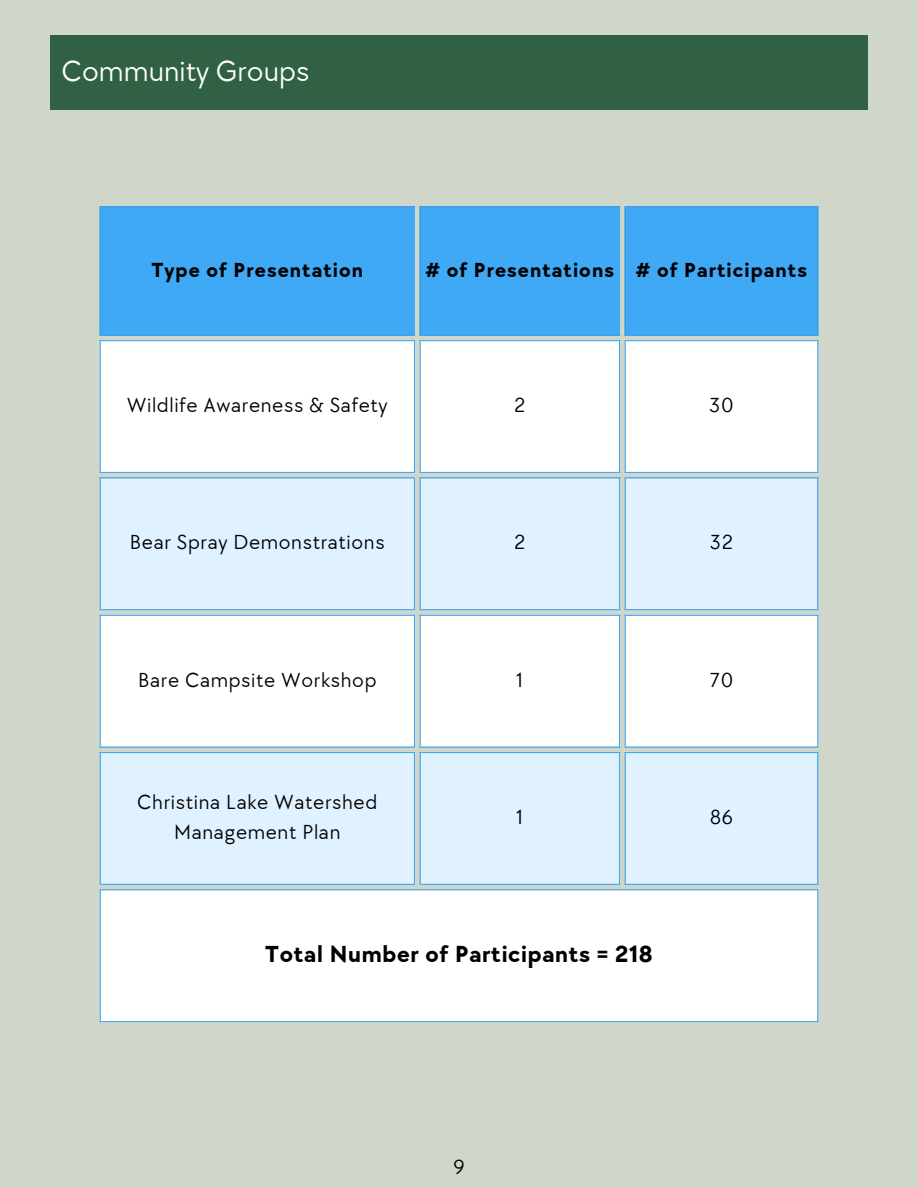
<style>
.page{position:relative;width:918px;height:1188px;background:#d0d6ca}
.page>*{position:absolute;margin:0;border:0;box-sizing:border-box;transform-origin:0 0}
.t1{font:30px "TT Chocolates";color:#fff}
.t2{font:700 24px "TT Chocolates";letter-spacing:.03em;color:#000}
.t3{font:21px/29.2px "TT Chocolates";letter-spacing:.03em;color:#000;text-align:center}
.t4{font:700 21px "TT Chocolates";letter-spacing:.05em;color:#000}
</style>
<div class="page">
<div style="left:50px;top:35px;width:818px;height:75px;background:#306145"></div>
<div style="left:101px;top:206px;width:716px;height:130px;background:#3fa9f5"></div>
<div style="left:101px;top:340px;width:716px;height:681px;background:#fff"></div>
<svg style="left:100px;top:477px;width:718px;height:408px;fill:#e0f2ff"></svg>
<hr style="left:100px;top:207px;width:1px;height:128px;background:#3fa9f5">
<hr style="left:414px;top:207px;width:1px;height:128px;background:#3fa9f5">
<hr style="left:100px;top:206px;width:315px;height:1px;background:#3fa9f5">
<hr style="left:100px;top:335px;width:315px;height:1px;background:#3fa9f5">
<hr style="left:419px;top:207px;width:2px;height:128px;background:#3fa9f5">
<hr style="left:619px;top:207px;width:1px;height:128px;background:#3fa9f5">
<hr style="left:419px;top:206px;width:201px;height:1px;background:#3fa9f5">
<hr style="left:419px;top:335px;width:201px;height:1px;background:#3fa9f5">
<hr style="left:625px;top:207px;width:1px;height:128px;background:#3fa9f5">
<hr style="left:817px;top:207px;width:1px;height:128px;background:#3fa9f5">
<hr style="left:625px;top:206px;width:193px;height:1px;background:#3fa9f5">
<hr style="left:625px;top:335px;width:193px;height:1px;background:#3fa9f5">
<hr style="left:100px;top:341px;width:1px;height:131px;background:#3fa9f5">
<hr style="left:414px;top:341px;width:1px;height:131px;background:#3fa9f5">
<hr style="left:100px;top:340px;width:315px;height:1px;background:#3fa9f5">
<hr style="left:100px;top:472px;width:315px;height:1px;background:#3fa9f5">
<hr style="left:419px;top:341px;width:2px;height:131px;background:#3fa9f5">
<hr style="left:619px;top:341px;width:1px;height:131px;background:#3fa9f5">
<hr style="left:419px;top:340px;width:201px;height:1px;background:#3fa9f5">
<hr style="left:419px;top:472px;width:201px;height:1px;background:#3fa9f5">
<hr style="left:625px;top:341px;width:1px;height:131px;background:#3fa9f5">
<hr style="left:817px;top:341px;width:1px;height:131px;background:#3fa9f5">
<hr style="left:625px;top:340px;width:193px;height:1px;background:#3fa9f5">
<hr style="left:625px;top:472px;width:193px;height:1px;background:#3fa9f5">
<hr style="left:100px;top:479px;width:1px;height:130px;background:#3fa9f5">
<hr style="left:414px;top:479px;width:1px;height:130px;background:#3fa9f5">
<hr style="left:100px;top:477px;width:315px;height:2px;background:#3fa9f5">
<hr style="left:100px;top:609px;width:315px;height:1px;background:#3fa9f5">
<hr style="left:419px;top:479px;width:2px;height:130px;background:#3fa9f5">
<hr style="left:619px;top:479px;width:1px;height:130px;background:#3fa9f5">
<hr style="left:419px;top:477px;width:201px;height:2px;background:#3fa9f5">
<hr style="left:419px;top:609px;width:201px;height:1px;background:#3fa9f5">
<hr style="left:625px;top:479px;width:1px;height:130px;background:#3fa9f5">
<hr style="left:817px;top:479px;width:1px;height:130px;background:#3fa9f5">
<hr style="left:625px;top:477px;width:193px;height:2px;background:#3fa9f5">
<hr style="left:625px;top:609px;width:193px;height:1px;background:#3fa9f5">
<hr style="left:100px;top:616px;width:1px;height:130px;background:#3fa9f5">
<hr style="left:414px;top:616px;width:1px;height:130px;background:#3fa9f5">
<hr style="left:100px;top:615px;width:315px;height:1px;background:#3fa9f5">
<hr style="left:100px;top:746px;width:315px;height:2px;background:#3fa9f5">
<hr style="left:419px;top:616px;width:2px;height:130px;background:#3fa9f5">
<hr style="left:619px;top:616px;width:1px;height:130px;background:#3fa9f5">
<hr style="left:419px;top:615px;width:201px;height:1px;background:#3fa9f5">
<hr style="left:419px;top:746px;width:201px;height:2px;background:#3fa9f5">
<hr style="left:625px;top:616px;width:1px;height:130px;background:#3fa9f5">
<hr style="left:817px;top:616px;width:1px;height:130px;background:#3fa9f5">
<hr style="left:625px;top:615px;width:193px;height:1px;background:#3fa9f5">
<hr style="left:625px;top:746px;width:193px;height:2px;background:#3fa9f5">
<hr style="left:100px;top:753px;width:1px;height:131px;background:#3fa9f5">
<hr style="left:414px;top:753px;width:1px;height:131px;background:#3fa9f5">
<hr style="left:100px;top:752px;width:315px;height:1px;background:#3fa9f5">
<hr style="left:100px;top:884px;width:315px;height:1px;background:#3fa9f5">
<hr style="left:419px;top:753px;width:2px;height:131px;background:#3fa9f5">
<hr style="left:619px;top:753px;width:1px;height:131px;background:#3fa9f5">
<hr style="left:419px;top:752px;width:201px;height:1px;background:#3fa9f5">
<hr style="left:419px;top:884px;width:201px;height:1px;background:#3fa9f5">
<hr style="left:625px;top:753px;width:1px;height:131px;background:#3fa9f5">
<hr style="left:817px;top:753px;width:1px;height:131px;background:#3fa9f5">
<hr style="left:625px;top:752px;width:193px;height:1px;background:#3fa9f5">
<hr style="left:625px;top:884px;width:193px;height:1px;background:#3fa9f5">
<hr style="left:100px;top:890px;width:1px;height:131px;background:#3fa9f5">
<hr style="left:817px;top:890px;width:1px;height:131px;background:#3fa9f5">
<hr style="left:100px;top:889px;width:718px;height:1px;background:#3fa9f5">
<hr style="left:100px;top:1021px;width:718px;height:1px;background:#3fa9f5">
<p class="t1" style="left:62px;top:54px;width:249px">Community Groups</p>
<p class="t4" style="left:151px;top:258px;width:213px">Type of Presentation</p>
<p class="t4" style="left:425px;top:258px;width:190px"># of Presentations</p>
<p class="t4" style="left:636px;top:258px;width:173px"># of Participants</p>
<p class="t3" style="left:127px;top:391px;width:262px">Wildlife Awareness &amp; Safety</p>
<p class="t3" style="left:514px;top:391px;width:13px">2</p>
<p class="t3" style="left:709px;top:391px;width:26px">30</p>
<p class="t3" style="left:130px;top:528px;width:256px">Bear Spray Demonstrations</p>
<p class="t3" style="left:514px;top:528px;width:13px">2</p>
<p class="t3" style="left:710px;top:528px;width:25px">32</p>
<p class="t3" style="left:138px;top:666px;width:240px">Bare Campsite Workshop</p>
<p class="t3" style="left:516px;top:666px;width:8px">1</p>
<p class="t3" style="left:709px;top:666px;width:25px">70</p>
<p class="t3" style="left:137px;top:788px;width:241px">Christina Lake Watershed<br>Management Plan</p>
<p class="t3" style="left:516px;top:803px;width:8px">1</p>
<p class="t3" style="left:710px;top:803px;width:25px">86</p>
<p class="t2" style="left:265px;top:941px;width:389px">Total Number of Participants = 218</p>
<p class="t3" style="left:453px;top:1153px;width:13px">9</p>
</div>
